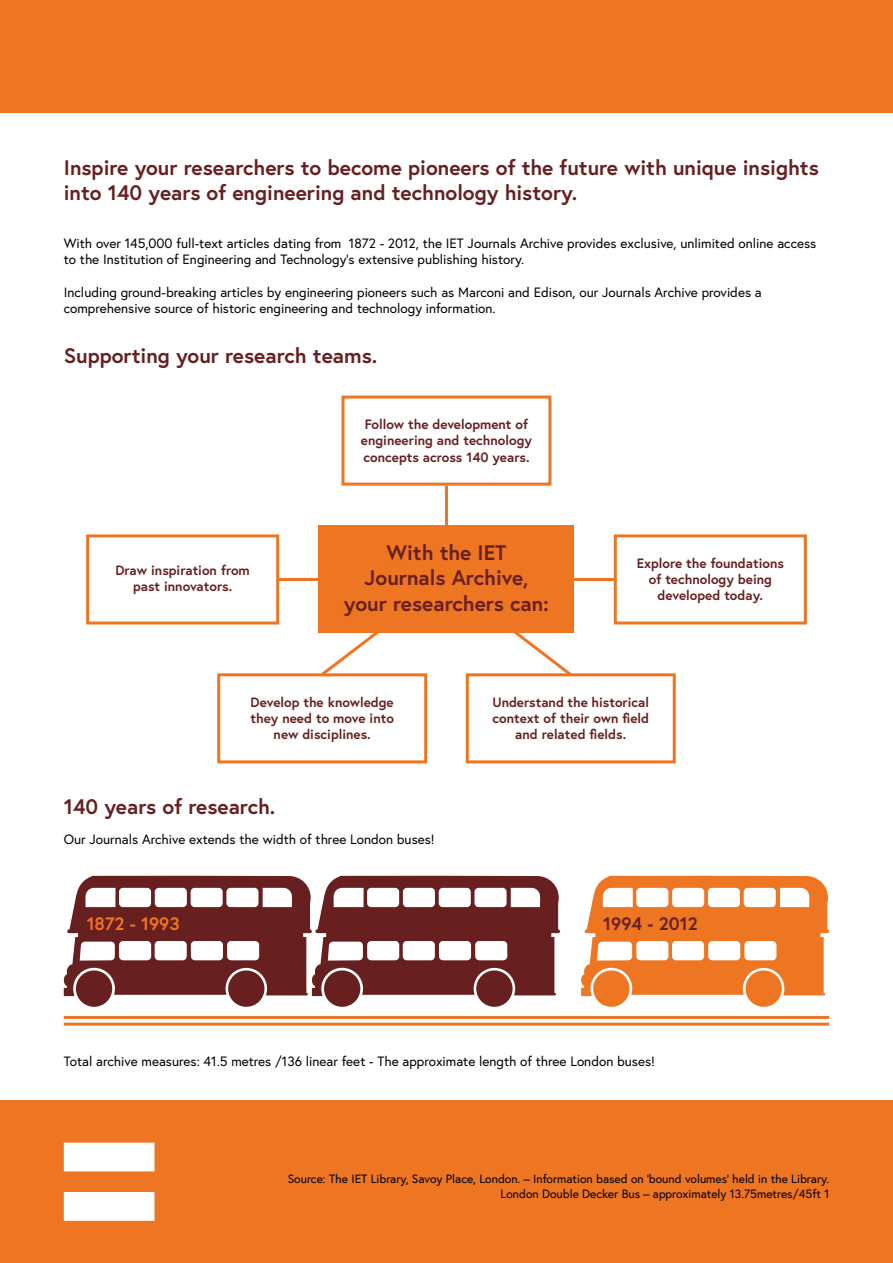
<style>
.page{position:relative;width:893px;height:1263px;background:#fff}
.page>*{position:absolute;margin:0;border:0;box-sizing:border-box;transform-origin:0 0}
.t1{font:700 21px/25.2px "Europa";color:#671f20}
.t2{font:700 18px "Europa";color:#ee7521}
.t3{font:700 18px "Europa";color:#671f20}
.t4{font:13.5px/16.2px "Europa";color:#000}
.t5{font:700 13.5px/16.2px "Europa";color:#671f20;text-align:center}
.t6{font:12px/14.4px "Europa";color:#000;text-align:right}
</style>
<div class="page">
<div style="left:0;top:1100px;width:893px;height:163px;background:#ee7521"></div>
<svg style="left:64px;top:1142px;width:90px;height:79px"></svg>
<div style="left:341px;top:396px;width:210px;height:90px;border:3px solid #ee7521"></div>
<div style="left:217px;top:673px;width:210px;height:90px;border:3px solid #ee7521"></div>
<div style="left:466px;top:673px;width:210px;height:90px;border:3px solid #ee7521"></div>
<div style="left:614px;top:534px;width:193px;height:90px;border:3px solid #ee7521"></div>
<div style="left:86px;top:534px;width:193px;height:90px;border:3px solid #ee7521"></div>
<hr style="left:278px;top:578px;width:337px;height:3px;background:#ee7521">
<hr style="left:445px;top:486px;width:3px;height:95px;background:#ee7521">
<svg style="left:318px;top:575px;width:257px;height:104px"></svg>
<div style="left:319px;top:526px;width:255px;height:107px;background:#ee7521"></div>
<div style="left:228px;top:970px;width:36px;height:37px;background:#671f20;border-radius:50%"></div>
<div style="left:76px;top:970px;width:36px;height:37px;background:#671f20;border-radius:50%"></div>
<svg style="left:64px;top:875px;width:496px;height:121px"></svg>
<div style="left:476px;top:970px;width:37px;height:37px;background:#671f20;border-radius:50%"></div>
<div style="left:324px;top:970px;width:36px;height:37px;background:#671f20;border-radius:50%"></div>
<svg style="left:581px;top:875px;width:248px;height:121px"></svg>
<div style="left:745px;top:970px;width:37px;height:37px;background:#ee7521;border-radius:50%"></div>
<div style="left:593px;top:970px;width:37px;height:37px;background:#ee7521;border-radius:50%"></div>
<hr style="left:64px;top:1016px;width:765px;height:3px;background:#ee7521">
<hr style="left:64px;top:1023px;width:765px;height:3px;background:#ee7521">
<div style="left:0;top:0;width:893px;height:112px;background:#ee7521"></div>
<h1 class="t1" style="left:64px;top:154px;width:756px">Inspire your researchers to become pioneers of the future with unique insights into 140 years of engineering and technology history.</h1>
<p class="t4" style="left:64px;top:235px;width:754px">With over 145,000 full-text articles dating from 1872 - 2012, the IET Journals Archive provides exclusive, unlimited online access to the Institution of Engineering and Technology’s extensive publishing history.</p>
<p class="t4" style="left:64px;top:284px;width:700px">Including ground-breaking articles by engineering pioneers such as Marconi and Edison, our Journals Archive provides a comprehensive source of historic engineering and technology information.</p>
<h1 class="t1" style="left:64px;top:343px;width:315px">Supporting your research teams.</h1>
<p class="t5" style="left:115px;top:562px;width:136px">Draw inspiration from past innovators.</p>
<p class="t5" style="left:361px;top:416px;width:173px;text-align:left">Follow the development of engineering and technology concepts across 140 years.</p>
<h1 class="t1" style="left:344px;top:539px;width:207px;text-align:center">With the IET<br>Journals Archive, your researchers can:</h1>
<p class="t5" style="left:637px;top:555px;width:149px">Explore the foundations of technology being developed today.</p>
<p class="t5" style="left:250px;top:694px;width:145px">Develop the knowledge they need to move into new disciplines.</p>
<p class="t5" style="left:492px;top:694px;width:158px">Understand the historical context of their own field and related fields.</p>
<h1 class="t1" style="left:64px;top:794px;width:213px">140 years of research.</h1>
<p class="t4" style="left:64px;top:831px;width:372px">Our Journals Archive extends the width of three London buses!</p>
<h2 class="t2" style="left:87px;top:911px;width:94px">1872 - 1993</h2>
<h2 class="t3" style="left:603px;top:911px;width:96px">1994 - 2012</h2>
<p class="t4" style="left:64px;top:1053px;width:593px">Total archive measures: 41.5 metres /136 linear feet - The approximate length of three London buses!</p>
<p class="t6" style="left:288px;top:1171px;width:543px">Source: The IET Library, Savoy Place, London. – Information based on ‘bound volumes’ held in the Library.<br>London Double Decker Bus – approximately 13.75metres/45ft 1</p>
</div>
